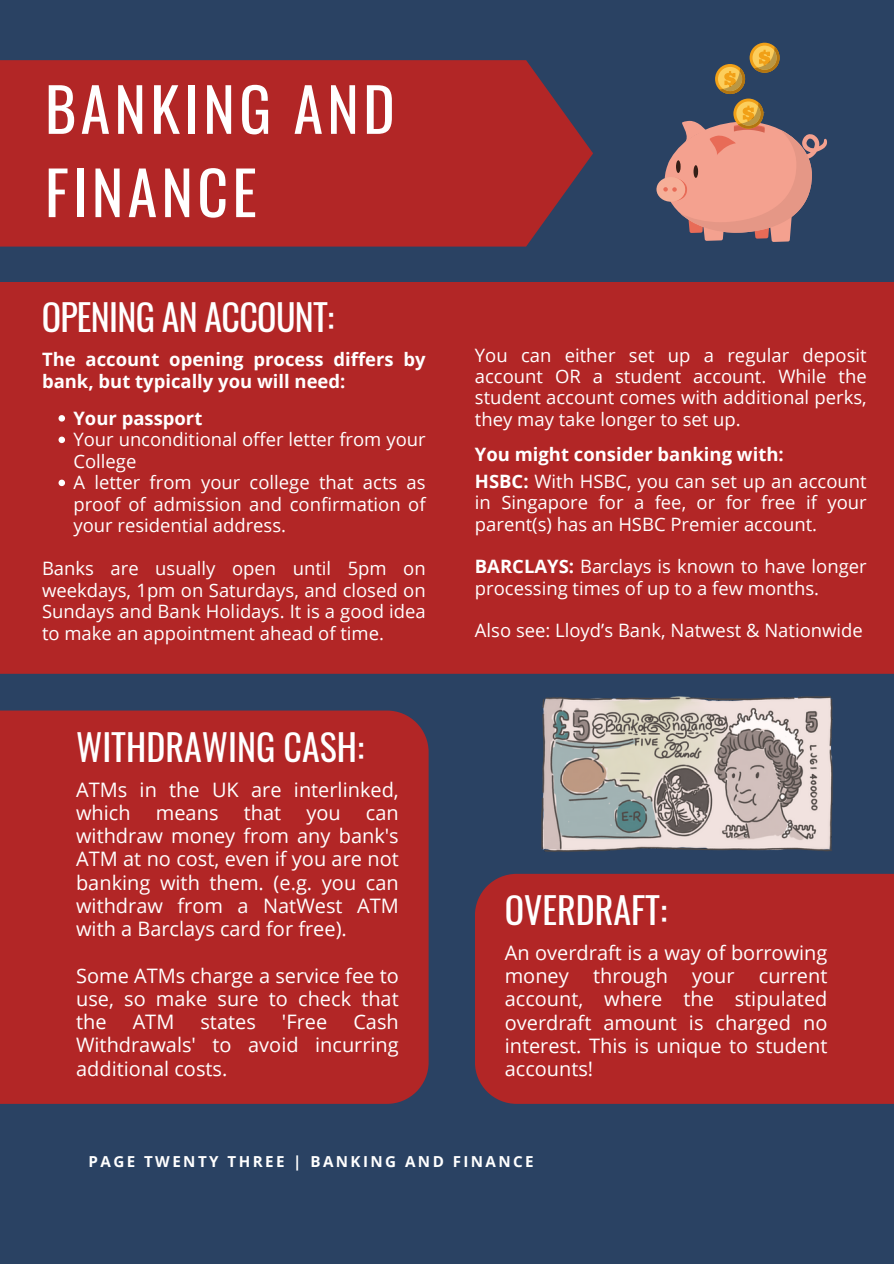
<style>
.page{position:relative;width:894px;height:1264px;background:#fff}
.page>*{position:absolute;margin:0;border:0;box-sizing:border-box;transform-origin:0 0}
.t1{font:60px/83.2px "Oswald";letter-spacing:.07em;color:#fff}
.t2{font:36px "Oswald";color:#fff}
.t3{font:36px "Oswald";letter-spacing:-.02em;color:#fff}
.t4{font:19.95px/23.2px "Open Sans";color:#fff;text-align:justify}
.t5{font:18.45px/21.5px "Open Sans";color:#fff;text-align:justify}
.t6{font:700 18.45px/21.5px "Open Sans";color:#fff}
.t7{font:700 15.15px "Open Sans";letter-spacing:.16em;color:#fff}
.s1{font-weight:700}
</style>
<div class="page">
<div style="left:0;top:0;width:893px;height:1263px;background:#2a4263"></div>
<div style="left:0;top:60px;width:593px;height:186px;background:#b22626"></div>
<div style="left:0;top:282px;width:893px;height:391px;background:#b22626"></div>
<div style="left:0;top:710px;width:428px;height:393px;background:#b22626"></div>
<div style="left:475px;top:873px;width:418px;height:230px;background:#b22626"></div>
<svg style="left:656px;top:177px;width:29px;height:25px"></svg>
<svg style="left:733px;top:99px;width:30px;height:30px"></svg>
<svg style="left:663px;top:102px;width:164px;height:140px"></svg>
<svg style="left:714px;top:64px;width:30px;height:30px"></svg>
<svg style="left:717px;top:67px;width:25px;height:24px"></svg>
<svg style="left:719px;top:68px;width:25px;height:26px"></svg>
<svg style="left:749px;top:43px;width:30px;height:30px"></svg>
<svg style="left:752px;top:46px;width:24px;height:24px"></svg>
<svg style="left:753px;top:47px;width:26px;height:26px"></svg>
<img style="left:541px;top:697px;width:291px;height:154px">
<svg style="left:58px;top:415px;width:7px;height:6px"></svg>
<svg style="left:58px;top:436px;width:7px;height:7px"></svg>
<svg style="left:58px;top:479px;width:7px;height:7px"></svg>
<p class="t1" style="left:45px;top:65px;width:351px">BANKING AND<br>FINANCE</p>
<h4 class="t3" style="left:42px;top:289px;width:294px">OPENING AN ACCOUNT:</h4>
<p class="t6" style="left:42px;top:348px;width:385px">The account opening process differs by bank, but typically you will need:</p>
<h2 class="t6" style="left:73px;top:407px;width:130px">Your passport</h2>
<h3 class="t5" style="left:73px;top:428px;width:353px">Your unconditional offer letter from your<br>College</h3>
<p class="t5" style="left:73px;top:471px;width:354px">A letter from your college that acts as proof of admission and confirmation of your residential address.</p>
<p class="t5" style="left:42px;top:557px;width:385px">Banks are usually open until 5pm on weekdays, 1pm on Saturdays, and closed on Sundays and Bank Holidays. It is a good idea to make an appointment ahead of time.</p>
<h4 class="t2" style="left:76px;top:719px;width:289px">WITHDRAWING CASH:</h4>
<h3 class="t4" style="left:76px;top:777px;width:324px">ATMs in the UK are interlinked, which</h3>
<h3 class="t4" style="left:156px;top:800px;width:64px">means</h3>
<h3 class="t4" style="left:244px;top:800px;width:39px">that</h3>
<h3 class="t4" style="left:306px;top:800px;width:36px">you</h3>
<h3 class="t4" style="left:76px;top:800px;width:324px;text-indent:290px">can withdraw money from any bank's ATM at no cost, even if you are not banking with them. (e.g. you can withdraw from a NatWest ATM with a Barclays card for free).</h3>
<h4 class="t4" style="left:76px;top:963px;width:324px">Some ATMs charge a service fee to use, so make sure to check that the</h4>
<h4 class="t4" style="left:76px;top:1009px;width:324px;text-indent:277px">Cash Withdrawals' to avoid incurring additional costs.</h4>
<h4 class="t4" style="left:133px;top:1009px;width:43px">ATM</h4>
<h4 class="t4" style="left:200px;top:1009px;width:57px">states</h4>
<h4 class="t4" style="left:282px;top:1009px;width:47px">'Free</h4>
<h2 class="t5" style="left:475px;top:344px;width:393px">You can either set up a regular deposit account OR a student account. While the student account comes with additional perks, they may take longer to set up.</h2>
<h4 class="t6" style="left:475px;top:443px;width:310px">You might consider banking with:</h4>
<h4 class="t5" style="left:475px;top:470px;width:393px"><span class="s1">HSBC:</span> With HSBC, you can set up an account in Singapore for a fee, or for free if your parent(s) has an HSBC Premier account.</h4>
<p class="t5" style="left:475px;top:555px;width:393px"><span class="s1">BARCLAYS:</span> Barclays is known to have longer processing times of up to a few months.</p>
<h2 class="t5" style="left:475px;top:619px;width:389px">Also see: Lloyd’s Bank, Natwest &amp; Nationwide</h2>
<h4 class="t2" style="left:504px;top:882px;width:164px">OVERDRAFT:</h4>
<h4 class="t4" style="left:504px;top:940px;width:324px">An overdraft is a way of borrowing money through your current account, where the stipulated overdraft amount is charged no interest. This is unique to student accounts!</h4>
<h4 class="t7" style="left:89px;top:1150px;width:446px">PAGE TWENTY THREE | BANKING AND FINANCE</h4>
</div>
